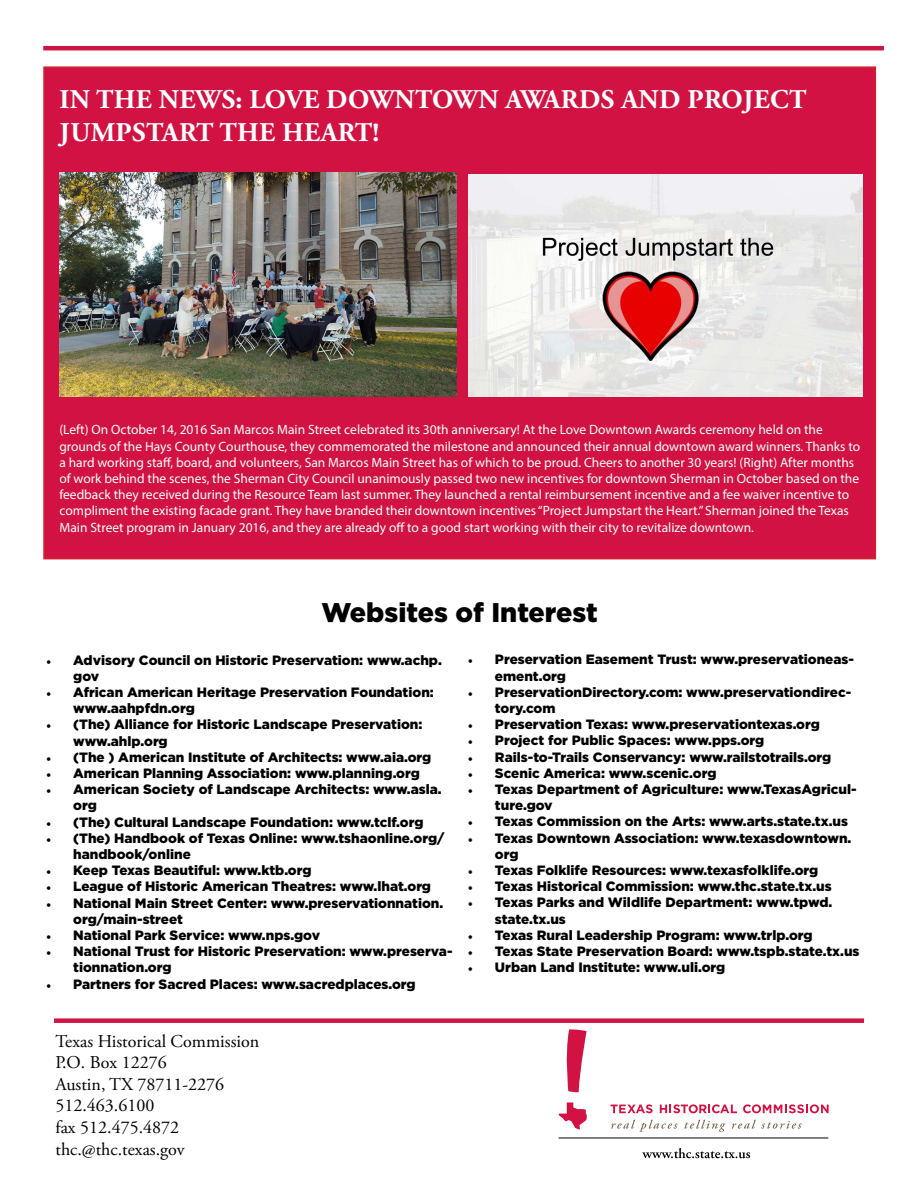
<style>
.page{position:relative;width:918px;height:1188px;background:#fff}
.page>*{position:absolute;margin:0;border:0;box-sizing:border-box;transform-origin:0 0}
.t1{font:700 27px/32.4px "Adobe Garamond Pro";letter-spacing:.015em;color:#fff}
.t2{font:900 27px "Gotham";color:#000}
.t3{font:18px/21.6px "Adobe Garamond Pro";color:#000}
.t4{font:900 13.5px/16.2px "Gotham";color:#000}
.t5{font:13.5px/16.2px "Myriad Pro";color:#fff}
.s1{font-family:"Minion Pro";font-weight:400}
</style>
<div class="page">
<hr style="left:43px;top:46px;width:841px;height:4px;background:#d21242">
<div style="left:43px;top:66px;width:833px;height:493px;background:#d21242;border:2px solid #d2232a"></div>
<img style="left:59px;top:173px;width:398px;height:223px">
<img style="left:468px;top:174px;width:395px;height:222px">
<svg style="left:611px;top:1120px;width:66px;height:12px"></svg>
<svg style="left:685px;top:1120px;width:40px;height:12px"></svg>
<svg style="left:732px;top:1120px;width:70px;height:9px"></svg>
<svg style="left:559px;top:1102px;width:28px;height:28px"></svg>
<svg style="left:566px;top:1029px;width:21px;height:63px"></svg>
<svg style="left:611px;top:1104px;width:42px;height:9px"></svg>
<svg style="left:660px;top:1104px;width:77px;height:9px"></svg>
<svg style="left:743px;top:1104px;width:86px;height:9px"></svg>
<hr style="left:559px;top:1138px;width:269px;height:1px;background:#000">
<svg style="left:642px;top:1148px;width:108px;height:10px"></svg>
<div style="left:54px;top:1018px;width:810px;height:5px;background:#d21242"></div>
<h1 class="t1" style="left:60px;top:84px;width:713px">IN THE NEWS: LOVE DOWNTOWN AWARD S AND PROJECT<br>JUMPSTA</h1>
<h1 class="t1" style="left:179px;top:117px;width:60px">RT THE</h1>
<h1 class="t1" style="left:282px;top:117px;width:20px">HEA</h1>
<h1 class="t1" style="left:338px;top:117px;width:43px">RT !</h1>
<p class="t5" style="left:59px;top:422px;width:802px">(Left) On October 14, 2016 San Marcos Main Street celebrated its 30th anniversary! At the Love Downtown Awards ceremony held on the grounds of the Hays County Courthouse, they commemorated the milestone and announced their annual downtown award winners. Thanks to a hard working staff, board, and volunteers, San Marcos Main Street has of which to be proud. Cheers to another 30 years! (Right) After months of work behind the scenes, the Sherman City Council unanimously passed two new incentives for downtown Sherman in October based on the feedback they received during the Resource Team last summer. They launched a rental reimbursement incentive and a fee waiver incentive to compliment the existing facade grant. They have branded their downtown incentives “Project Jumpstart the Heart.” Sherman joined the Texas Main Street program in January 2016, and they are already off to a good start working with their city to revitalize downtown.</p>
<h1 class="t2" style="left:322px;top:594px;width:278px">Websites of Interest</h1>
<p class="t4" style="left:73px;top:652px;width:370px;text-indent:-27px"><span class="s1">•</span> Advisory Council on Historic Preservation: www.achp. gov</p>
<p class="t4" style="left:73px;top:684px;width:362px;text-indent:-27px"><span class="s1">•</span> African American Heritage Preservation Foundation: www.aahpfdn.org</p>
<p class="t4" style="left:73px;top:716px;width:351px;text-indent:-27px"><span class="s1">•</span> (The) Alliance for Historic Landscape Preservation: www.ahlp.org</p>
<p class="t4" style="left:46px;top:749px;width:387px"><span class="s1">•</span> (The ) American Institute of Architects: www.aia.org</p>
<p class="t4" style="left:46px;top:765px;width:375px"><span class="s1">•</span> American Planning Association: www.planning.org</p>
<p class="t4" style="left:73px;top:781px;width:370px;text-indent:-27px"><span class="s1">•</span> American Society of Landscape Architects: www.asla. org</p>
<p class="t4" style="left:46px;top:814px;width:379px"><span class="s1">•</span> (The) Cultural Landscape Foundation: www.tclf.org</p>
<p class="t4" style="left:73px;top:830px;width:373px;text-indent:-27px"><span class="s1">•</span> (The) Handbook of Texas Online: www.tshaonline.org/ handbook/online</p>
<p class="t4" style="left:46px;top:862px;width:267px"><span class="s1">•</span> Keep Texas Beautiful: www.ktb.org</p>
<p class="t4" style="left:46px;top:878px;width:386px"><span class="s1">•</span> League of Historic American Theatres: www.lhat.org</p>
<p class="t4" style="left:73px;top:895px;width:372px;text-indent:-27px"><span class="s1">•</span> National Main Street Center: www.preservationnation. org/main-street</p>
<p class="t4" style="left:46px;top:927px;width:275px"><span class="s1">•</span> National Park Service: www.nps.gov</p>
<p class="t4" style="left:73px;top:943px;width:381px;text-indent:-27px"><span class="s1">•</span> National Trust for Historic Preservation: www.preserva&shy;tionnation.org</p>
<p class="t4" style="left:46px;top:976px;width:371px"><span class="s1">•</span> Partners for Sacred Places: www.sacredplaces.org</p>
<p class="t4" style="left:495px;top:651px;width:361px;text-indent:-27px"><span class="s1">•</span> Preservation Easement Trust: www.preservationeas&shy;ement.org</p>
<p class="t4" style="left:495px;top:684px;width:358px;text-indent:-27px"><span class="s1">•</span> PreservationDirectory.com: www.preservationdirec&shy;tory.com</p>
<p class="t4" style="left:468px;top:716px;width:353px"><span class="s1">•</span> Preservation Texas: www.preservationtexas.org</p>
<p class="t4" style="left:468px;top:732px;width:298px"><span class="s1">•</span> Project for Public Spaces: www.pps.org</p>
<p class="t4" style="left:468px;top:749px;width:365px"><span class="s1">•</span> Rails-to-Trails Conservancy: www.railstotrails.org</p>
<p class="t4" style="left:468px;top:765px;width:250px"><span class="s1">•</span> Scenic America: www.scenic.org</p>
<p class="t4" style="left:495px;top:781px;width:363px;text-indent:-27px"><span class="s1">•</span> Texas Department of Agriculture: www.TexasAgricul&shy;ture.gov</p>
<p class="t4" style="left:468px;top:813px;width:382px"><span class="s1">•</span> Texas Commission on the Arts: www.arts.state.tx.us</p>
<p class="t4" style="left:495px;top:830px;width:358px;text-indent:-27px"><span class="s1">•</span> Texas Downtown Association: www.texasdowntown. org</p>
<p class="t4" style="left:468px;top:862px;width:352px"><span class="s1">•</span> Texas Folklife Resources: www.texasfolklife.org</p>
<p class="t4" style="left:468px;top:878px;width:365px"><span class="s1">•</span> Texas Historical Commission: www.thc.state.tx.us</p>
<p class="t4" style="left:495px;top:894px;width:339px;text-indent:-27px"><span class="s1">•</span> Texas Parks and Wildlife Department: www.tpwd. state.tx.us</p>
<p class="t4" style="left:468px;top:927px;width:346px"><span class="s1">•</span> Texas Rural Leadership Program: www.trlp.org</p>
<p class="t4" style="left:468px;top:943px;width:393px"><span class="s1">•</span> Texas State Preservation Board: www.tspb.state.tx.us</p>
<p class="t4" style="left:468px;top:959px;width:259px"><span class="s1">•</span> Urban Land Institute: www.uli.org</p>
<h2 class="t3" style="left:55px;top:1031px;width:205px">Texas Historical Commission<br>P.O. Box 12276<br>Austin, TX 78711-2276<br>512.463.6100<br>fax 512.475.4872 thc.@thc.texas.gov</h2>
</div>
